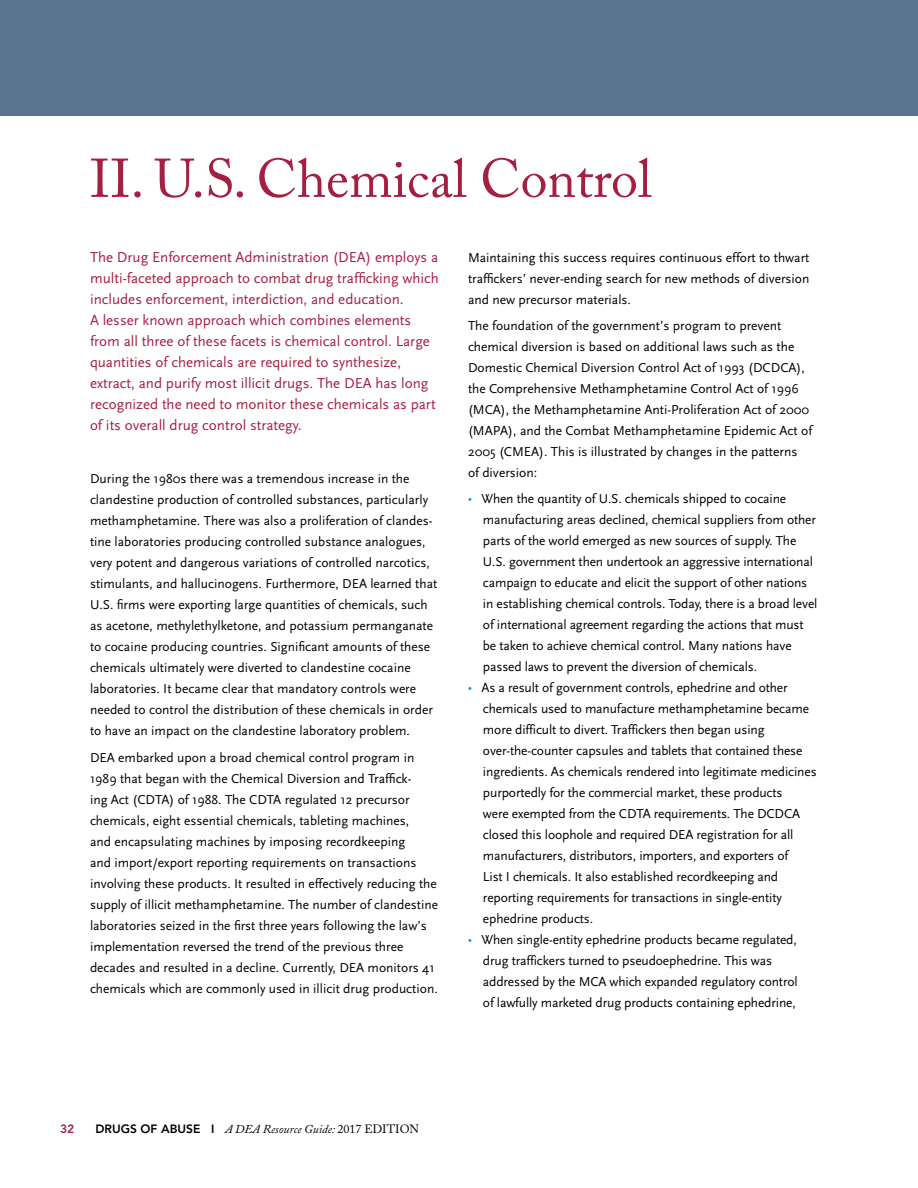
<style>
.page{position:relative;width:918px;height:1188px;background:#fff}
.page>*{position:absolute;margin:0;border:0;box-sizing:border-box;transform-origin:0 0}
.t1{font:54px "Adobe Caslon Pro";color:#a51f43}
.t2{font:15px/21px "Scala Sans";color:#a51f43}
.t3{font:13.5px/21px "Scala Sans";color:#000}
.t4{font:italic 12px "Adobe Caslon Pro";color:#000}
.t5{font:800 12px "Avenir";color:#a51f43}
.s1{font-family:"Myriad Pro";color:#0095da}
.s2{font-family:"Avenir";font-weight:800;font-style:normal}
.s3{font-style:normal}
</style>
<div class="page">
<div style="left:0;top:0;width:918px;height:116px;background:#5b7590"></div>
<h2 class="t1" style="left:90px;top:147px;width:563px">II. U.S. Chemical Control</h2>
<p class="t2" style="left:90px;top:247px;width:350px">The Drug Enforcement Administration (DEA) employs a multi-faceted approach to combat drug trafficking which includes enforcement, interdiction, and education.<br>A lesser known approach which combines elements from all three of these facets is chemical control. Large quantities of chemicals are required to synthesize, extract, and purify most illicit drugs. The DEA has long recognized the need to monitor these chemicals as part of its overall drug control strategy.</p>
<p class="t3" style="left:90px;top:469px;width:349px">During the 1980s there was a tremendous increase in the clandestine production of controlled substances, particularly methamphetamine. There was also a proliferation of clandes&shy;tine laboratories producing controlled substance analogues, very potent and dangerous variations of controlled narcotics, stimulants, and hallucinogens. Furthermore, DEA learned that U.S. firms were exporting large quantities of chemicals, such as acetone, methylethylketone, and potassium permanganate to cocaine producing countries. Significant amounts of these chemicals ultimately were diverted to clandestine cocaine laboratories. It became clear that mandatory controls were needed to control the distribution of these chemicals in order to have an impact on the clandestine laboratory problem.</p>
<p class="t3" style="left:90px;top:747px;width:350px">DEA embarked upon a broad chemical control program in 1989 that began with the Chemical Diversion and Traffick-<br>ing Act (CDTA) of 1988. The CDTA regulated 12 precursor chemicals, eight essential chemicals, tableting machines,<br>and encapsulating machines by imposing recordkeeping<br>and import/export reporting requirements on transactions involving these products. It resulted in effectively reducing the supply of illicit methamphetamine. The number of clandestine laboratories seized in the first three years following the law’s implementation reversed the trend of the previous three decades and resulted in a decline. Currently, DEA monitors 41 chemicals which are commonly used in illicit drug production.</p>
<p class="t3" style="left:468px;top:247px;width:343px;text-align:justify">Maintaining this success requires continuous effort to thwart traffickers’ never-ending search for new methods of diversion and new precursor materials.</p>
<p class="t3" style="left:468px;top:315px;width:346px">The foundation of the government’s program to prevent chemical diversion is based on additional laws such as the Domestic Chemical Diversion Control Act of 1993 (DCDCA), the Comprehensive Methamphetamine Control Act of 1996 (MCA), the Methamphetamine Anti-Proliferation Act of 2000 (MAPA), and the Combat Methamphetamine Epidemic Act of 2005 (CMEA). This is illustrated by changes in the patterns<br>of diversion:</p>
<p class="t3" style="left:483px;top:488px;width:336px;text-indent:-15px"><span class="s1">•</span> When the quantity of U.S. chemicals shipped to cocaine manufacturing areas declined, chemical suppliers from other parts of the world emerged as new sources of supply. The U.S. government then undertook an aggressive international campaign to educate and elicit the support of other nations in establishing chemical controls. Today, there is a broad level of international agreement regarding the actions that must be taken to achieve chemical control. Many nations have passed laws to prevent the diversion of chemicals.</p>
<p class="t3" style="left:483px;top:677px;width:335px;text-indent:-15px"><span class="s1">•</span> As a result of government controls, ephedrine and other chemicals used to manufacture methamphetamine became more difficult to divert. Traffickers then began using over-the-counter capsules and tablets that contained these ingredients. As chemicals rendered into legitimate medicines purportedly for the commercial market, these products<br>were exempted from the CDTA requirements. The DCDCA closed this loophole and required DEA registration for all manufacturers, distributors, importers, and exporters of<br>List I chemicals. It also established recordkeeping and reporting requirements for transactions in single-entity ephedrine products.</p>
<p class="t3" style="left:483px;top:929px;width:316px;text-indent:-15px"><span class="s1">•</span> When single-entity ephedrine products became regulated, drug traffickers turned to pseudoephedrine. This was addressed by the MCA which expanded regulatory control of lawfully marketed drug products containing ephedrine,</p>
<p class="t5" style="left:60px;top:1121px;width:16px">32</p>
<p class="t4" style="left:96px;top:1121px;width:325px"><span class="s2">DRUGS OF ABUSE I</span> A DEA Resource Guide: <span class="s3">2017 EDITION</span></p>
</div>
